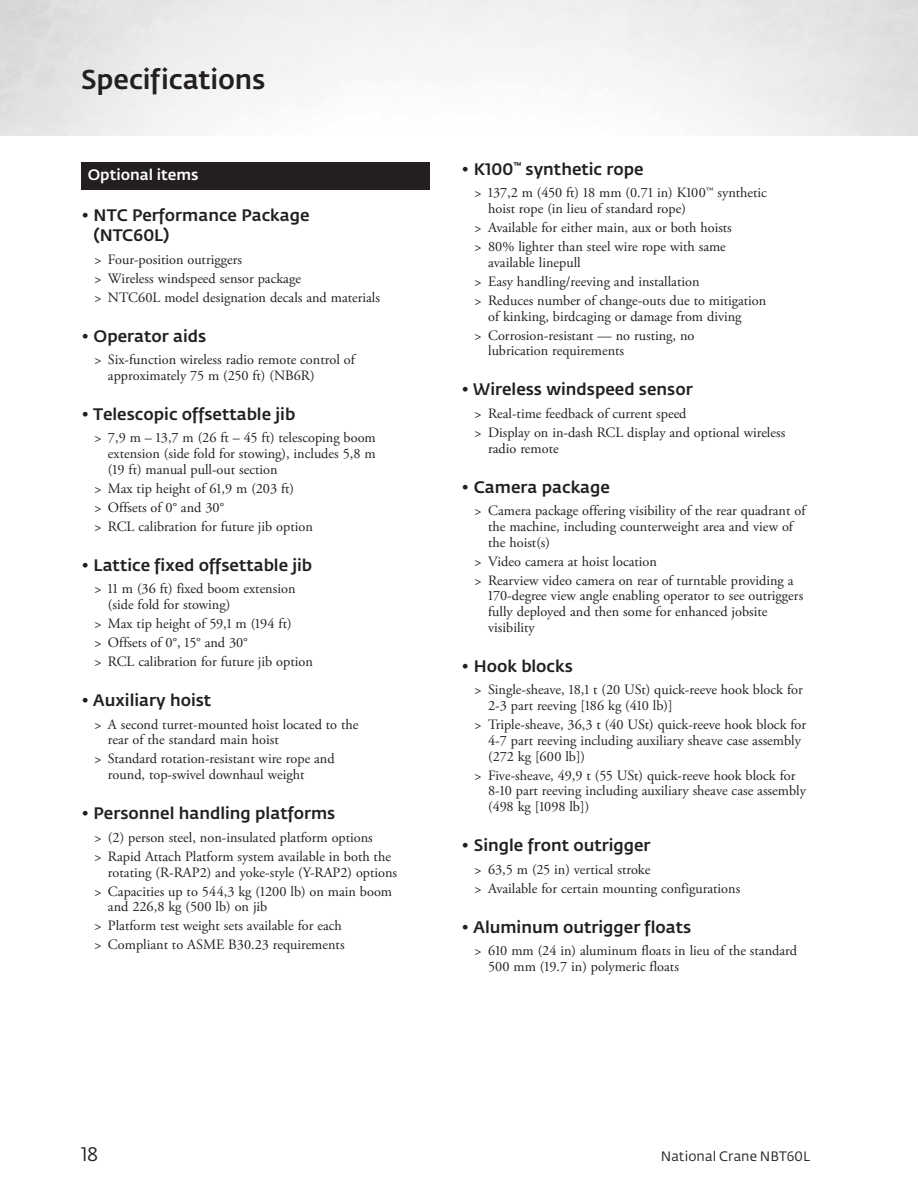
<style>
.page{position:relative;width:918px;height:1188px;background:#fff}
.page>*{position:absolute;margin:0;border:0;box-sizing:border-box;transform-origin:0 0}
.t1{font:500 27px "Fedra Sans Pro";letter-spacing:-.005em;color:#231f20}
.t2{font:19.5px "Fedra Sans Pro";color:#231f20}
.t3{font:500 16.5px/19.8px "Fedra Sans Pro";color:#231f20}
.t4{font:500 15px "Fedra Sans Pro";color:#fff}
.t5{font:14.25px/19px "Adobe Garamond Pro";color:#231f20}
.t6{font:13.5px "Fedra Sans Pro";letter-spacing:.005em;color:#231f20}
</style>
<div class="page">
<div style="left:81px;top:162px;width:349px;height:27px;background:#231f20"></div>
<h1 class="t1" style="left:81px;top:62px;width:186px">Specifications</h1>
<p class="t4" style="left:88px;top:166px;width:112px">Optional items</p>
<p class="t3" style="left:94px;top:206px;width:218px;text-indent:-13px">• NTC Performance Package (NTC60L)</p>
<p class="t5" style="left:94px;top:250px;width:287px">&gt; Four-position outriggers<br>&gt; Wireless windspeed sensor package<br>&gt; NTC60L model designation decals and materials</p>
<p class="t3" style="left:81px;top:326px;width:127px">• Operator aids</p>
<p class="t5" style="left:108px;top:352px;width:248px;line-height:15.8px;text-indent:-13px">&gt; Six-function wireless radio remote control of approximately 75 m (250 ft) (NB6R)</p>
<p class="t3" style="left:81px;top:404px;width:216px">• Telescopic offsettable jib</p>
<p class="t5" style="left:108px;top:431px;width:269px;line-height:15.8px;text-align:justify;text-indent:-13px">&gt; 7,9 m – 13,7 m (26 ft – 45 ft) telescoping boom extension (side fold for stowing), includes 5,8 m (19 ft) manual pull-out section</p>
<p class="t5" style="left:94px;top:479px;width:220px">&gt; Max tip height of 61,9 m (203 ft)<br>&gt; Offsets of 0° and 30°<br>&gt; RCL calibration for future jib option</p>
<p class="t3" style="left:81px;top:555px;width:233px">• Lattice fixed offsettable jib</p>
<p class="t5" style="left:108px;top:582px;width:189px;line-height:15.8px;text-indent:-13px">&gt; 11 m (36 ft) fixed boom extension (side fold for stowing)</p>
<p class="t5" style="left:94px;top:615px;width:220px">&gt; Max tip height of 59,1 m (194 ft)<br>&gt; Offsets of 0°, 15° and 30°<br>&gt; RCL calibration for future jib option</p>
<p class="t3" style="left:81px;top:691px;width:132px">• Auxiliary hoist</p>
<p class="t5" style="left:108px;top:717px;width:252px;line-height:15.8px;text-indent:-13px">&gt; A second turret-mounted hoist located to the rear of the standard main hoist</p>
<p class="t5" style="left:108px;top:752px;width:228px;line-height:15.8px;text-indent:-13px">&gt; Standard rotation-resistant wire rope and round, top-swivel downhaul weight</p>
<p class="t3" style="left:81px;top:804px;width:256px">• Personnel handling platforms</p>
<p class="t5" style="left:94px;top:828px;width:298px">&gt; (2) person steel, non-insulated platform options<br>&gt; Rapid Attach Platform system available in both the</p>
<p class="t5" style="left:94px;top:863px;width:304px;text-indent:13px">rotating (R-RAP2) and yoke-style (Y-RAP2) options &gt; Capacities up to 544,3 kg (1200 lb) on main boom</p>
<p class="t5" style="left:94px;top:898px;width:252px;text-indent:13px">and 226,8 kg (500 lb) on jib<br>&gt; Platform test weight sets available for each &gt; Compliant to ASME B30.23 requirements</p>
<p class="t3" style="left:461px;top:159px;width:184px">• K100<sup>™</sup> synthetic rope</p>
<p class="t5" style="left:488px;top:185px;width:280px;line-height:15.8px;text-indent:-13px">&gt; 137,2 m (450 ft) 18 mm (0.71 in) K100™ synthetic hoist rope (in lieu of standard rope)</p>
<p class="t5" style="left:475px;top:219px;width:259px">&gt; Available for either main, aux or both hoists &gt; 80% lighter than steel wire rope with same</p>
<p class="t5" style="left:475px;top:253px;width:293px;text-indent:13px">available linepull<br>&gt; Easy handling/reeving and installation<br>&gt; Reduces number of change-outs due to mitigation</p>
<p class="t5" style="left:475px;top:307px;width:269px;text-indent:13px">of kinking, birdcaging or damage from diving &gt; Corrosion-resistant — no rusting, no</p>
<p class="t5" style="left:488px;top:342px;width:137px">lubrication requirements</p>
<p class="t3" style="left:461px;top:380px;width:233px">• Wireless windspeed sensor</p>
<p class="t5" style="left:475px;top:404px;width:312px">&gt; Real-time feedback of current speed<br>&gt; Display on in-dash RCL display and optional wireless</p>
<p class="t5" style="left:488px;top:439px;width:72px">radio remote</p>
<p class="t3" style="left:461px;top:477px;width:150px">• Camera package</p>
<p class="t5" style="left:488px;top:503px;width:319px;line-height:15.8px;text-indent:-13px">&gt; Camera package offering visibility of the rear quadrant of the machine, including counterweight area and view of the hoist(s)</p>
<p class="t5" style="left:475px;top:552px;width:321px">&gt; Video camera at hoist location<br>&gt; Rearview video camera on rear of turntable providing a</p>
<p class="t5" style="left:488px;top:589px;width:317px;line-height:15.8px">170-degree view angle enabling operator to see outriggers fully deployed and then some for enhanced jobsite visibility</p>
<p class="t3" style="left:461px;top:656px;width:113px">• Hook blocks</p>
<p class="t5" style="left:488px;top:683px;width:316px;line-height:15.8px;text-indent:-13px">&gt; Single-sheave, 18,1 t (20 USt) quick-reeve hook block for<br>2-3 part reeving [186 kg (410 lb)]</p>
<p class="t5" style="left:488px;top:717px;width:320px;line-height:15.8px;text-indent:-13px">&gt; Triple-sheave, 36,3 t (40 USt) quick-reeve hook block for<br>4-7 part reeving including auxiliary sheave case assembly (272 kg [600 lb])</p>
<p class="t5" style="left:488px;top:768px;width:319px;line-height:15.8px;text-indent:-13px">&gt; Five-sheave, 49,9 t (55 USt) quick-reeve hook block for<br>8-10 part reeving including auxiliary sheave case assembly (498 kg [1098 lb])</p>
<p class="t3" style="left:461px;top:836px;width:191px">• Single front outrigger</p>
<p class="t5" style="left:475px;top:860px;width:267px">&gt; 63,5 m (25 in) vertical stroke<br>&gt; Available for certain mounting configurations</p>
<p class="t3" style="left:461px;top:917px;width:232px">• Aluminum outrigger floats</p>
<p class="t5" style="left:488px;top:943px;width:310px;line-height:15.8px;text-indent:-13px">&gt; 610 mm (24 in) aluminum floats in lieu of the standard<br>500 mm (19.7 in) polymeric floats</p>
<h2 class="t2" style="left:81px;top:1142px;width:19px">18</h2>
<p class="t6" style="left:661px;top:1148px;width:151px">National Crane NBT60L</p>
</div>
